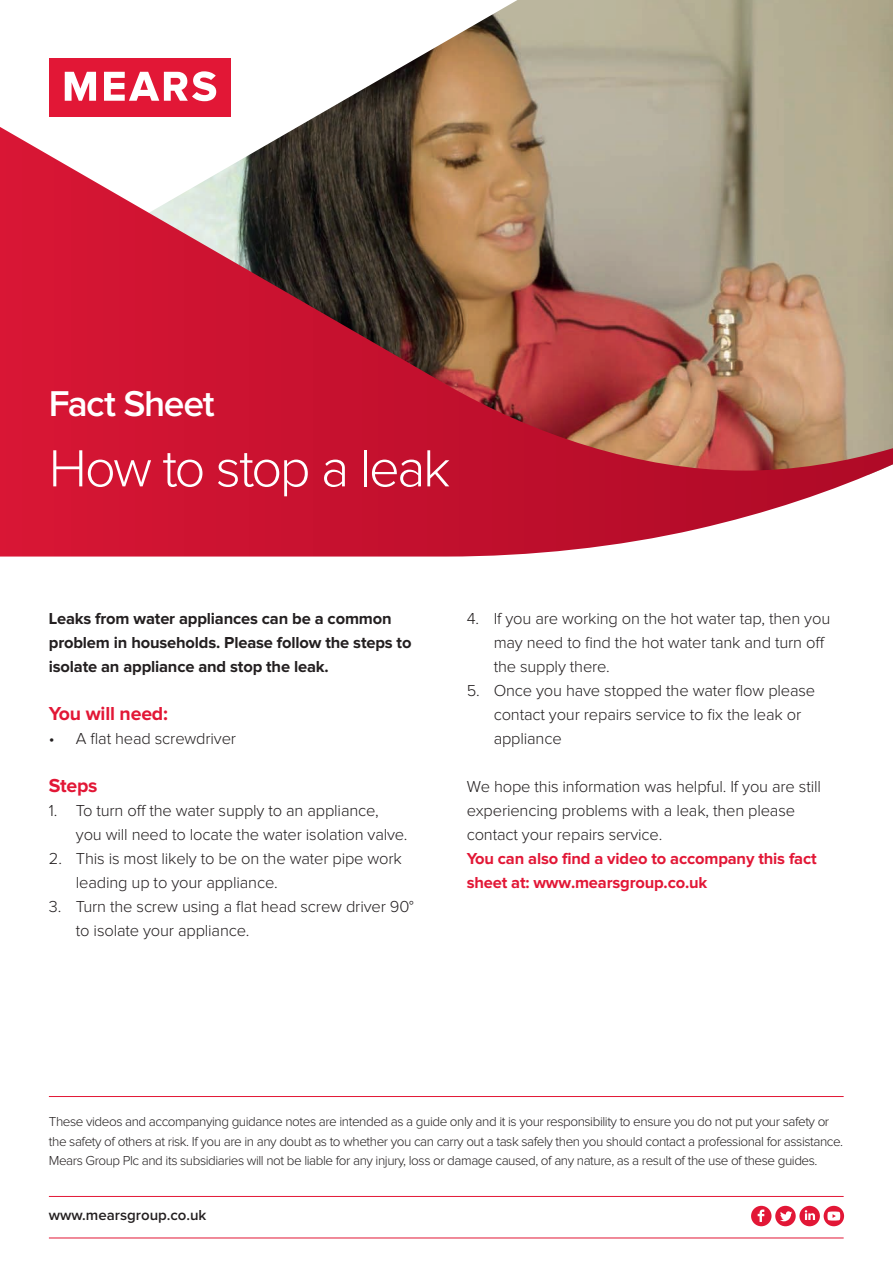
<style>
.page{position:relative;width:893px;height:1263px;background:#fff}
.page>*{position:absolute;margin:0;border:0;box-sizing:border-box;transform-origin:0 0}
.t1{font:300 54.15px "Proxima Nova";letter-spacing:-.045em;color:#fff}
.t2{font:600 37.2px "Proxima Nova";letter-spacing:-.035em;color:#fff}
.t3{font:700 19.5px "Proxima Nova";letter-spacing:-.01em;color:#e21736}
.t4{font:300 16.5px/24px "Proxima Nova";letter-spacing:-.01em;color:#231f20}
.t5{font:700 16.5px/24px "Proxima Nova";letter-spacing:-.01em;color:#231f20}
.t6{font:700 16.5px/24px "Proxima Nova";letter-spacing:-.01em;color:#e21736}
.t7{font:600 15px "Proxima Nova";color:#231f20}
.t8{font:300 13.5px/19.5px "Proxima Nova";letter-spacing:-.035em;color:#231f20}
</style>
<div class="page">
<img style="left:230px;top:0;width:663px;height:127px">
<svg style="left:0;top:127px;width:893px;height:429px;background:#b65356"></svg>
<hr style="left:49px;top:1196px;width:795px;height:1px;background:#e21736">
<hr style="left:49px;top:1237px;width:795px;height:1px;background:#e21736">
<svg style="left:751px;top:1206px;width:93px;height:20px"></svg>
<hr style="left:49px;top:1096px;width:795px;height:1px;background:#e21736">
<div style="left:49px;top:58px;width:181px;height:59px;background:#e21736"></div>
<svg style="left:65px;top:72px;width:31px;height:29px"></svg>
<svg style="left:104px;top:71px;width:112px;height:30px"></svg>
<h2 class="t2" style="left:49px;top:386px;width:167px">Fact Sheet</h2>
<h1 class="t1" style="left:49px;top:444px;width:403px">How to stop a leak</h1>
<p class="t5" style="left:49px;top:607px;width:364px">Leaks from water appliances can be a common problem in households. Please follow the steps to isolate an appliance and stop the leak.</p>
<p class="t3" style="left:49px;top:705px;width:121px">You will need:</p>
<p class="t4" style="left:49px;top:727px;width:189px">• A flat head screwdriver</p>
<p class="t3" style="left:49px;top:777px;width:50px">Steps</p>
<p class="t4" style="left:76px;top:799px;width:333px;text-indent:-27px">1. To turn off the water supply to an appliance, you will need to locate the water isolation valve.</p>
<p class="t4" style="left:76px;top:847px;width:328px;text-indent:-27px">2. This is most likely to be on the water pipe work leading up to your appliance.</p>
<p class="t4" style="left:76px;top:895px;width:339px;text-indent:-27px">3. Turn the screw using a flat head screw driver 90° to isolate your appliance.</p>
<p class="t4" style="left:494px;top:607px;width:338px;text-indent:-27px">4. If you are working on the hot water tap, then you may need to find the hot water tank and turn off the supply there.</p>
<p class="t4" style="left:494px;top:679px;width:323px;text-indent:-27px">5. Once you have stopped the water flow please contact your repairs service to fix the leak or appliance</p>
<p class="t4" style="left:467px;top:775px;width:356px">We hope this information was helpful. If you are still experiencing problems with a leak, then please contact your repairs service.</p>
<p class="t6" style="left:467px;top:847px;width:351px">You can also find a video to accompany this fact sheet at: www.mearsgroup.co.uk</p>
<p class="t8" style="left:49px;top:1112px;width:796px">These videos and accompanying guidance notes are intended as a guide only and it is your responsibility to ensure you do not put your safety or the safety of others at risk. If you are in any doubt as to whether you can carry out a task safely then you should contact a professional for assistance.<br>Mears Group Plc and its subsidiaries will not be liable for any injury, loss or damage caused, of any nature, as a result of the use of these guides.</p>
<p class="t7" style="left:49px;top:1208px;width:159px">www.mearsgroup.co.uk</p>
</div>
